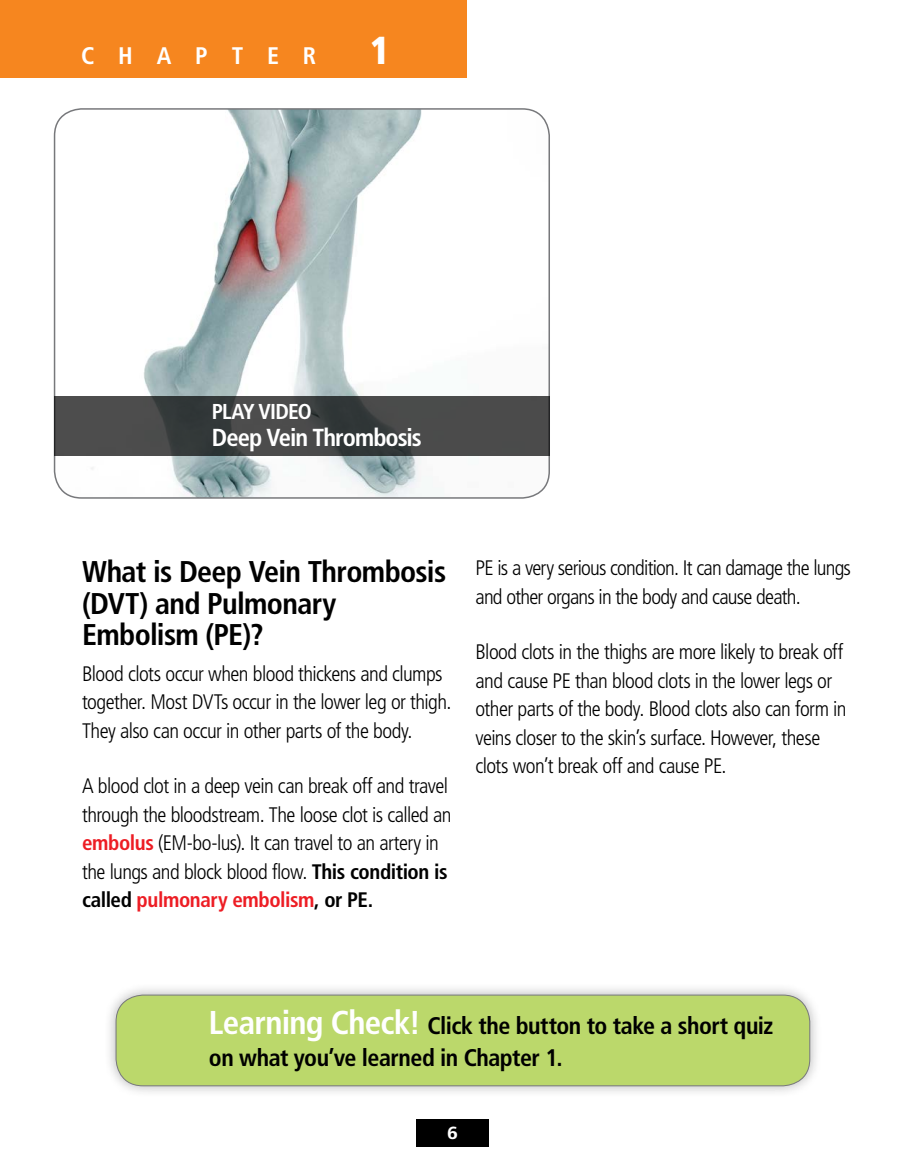
<style>
.page{position:relative;width:905px;height:1168px;background:#fff}
.page>*{position:absolute;margin:0;border:0;box-sizing:border-box;transform-origin:0 0}
.t1{font:900 condensed 39px "Frutiger";color:#fff}
.t2{font:700 condensed 30px/31.5px "Frutiger";letter-spacing:-.02em;color:#000}
.t3{font:700 condensed 24.6px "Frutiger";letter-spacing:-.04em;color:#fff}
.t4{font:700 condensed 24px/31.5px "Frutiger";letter-spacing:-.02em;color:#000}
.t5{font:700 condensed 24px "Frutiger";color:#fff}
.t6{font:700 condensed 21.6px "Frutiger";letter-spacing:-.04em;color:#fff}
.t7{font:300 condensed 21px/28.5px "Frutiger";letter-spacing:-.03em;color:#000}
.t8{font:700 17.55px "Frutiger";color:#fff;scale:1.11 1}
.s1{font-weight:700;color:#ed1d24}
.s2{font-weight:700}
.s3{font-size:33px;color:#fff}
</style>
<div class="page">
<div style="left:0;top:0;width:466px;height:77px;background:#f6861f"></div>
<div style="left:104px;top:983px;width:718px;height:115px;background:#000;opacity:.3"></div>
<div style="left:116px;top:995px;width:693px;height:91px;background:#bbd86b;border-radius:27px"></div>
<div style="left:116px;top:994px;width:694px;height:92px;border:1px solid #77787b;border-radius:27px"></div>
<img style="left:55px;top:109px;width:494px;height:389px">
<div style="left:54px;top:108px;width:496px;height:391px;border:2px solid #77787b;border-radius:27px"></div>
<svg style="left:54px;top:396px;width:495px;height:60px;background:#444646"></svg>
<div style="left:416px;top:1119px;width:72px;height:27px;background:#000"></div>
<p class="t5" style="left:81px;top:41px;width:71px">C hapter</p>
<h1 class="t1" style="left:370px;top:27px;width:22px">1</h1>
<p class="t6" style="left:212px;top:399px;width:101px">PLAY VIDEO</p>
<p class="t3" style="left:212px;top:423px;width:211px">Deep Vein Thrombosis</p>
<h2 class="t2" style="left:82px;top:556px;width:366px">What is Deep Vein Thrombosis (DVT) and Pulmonary<br>Embolism (PE)?</h2>
<p class="t7" style="left:82px;top:659px;width:371px">Blood clots occur when blood thickens and clumps together. Most DVTs occur in the lower leg or thigh.<br>They also can occur in other parts of the body.</p>
<p class="t7" style="left:82px;top:772px;width:371px">A blood clot in a deep vein can break off and travel through the bloodstream. The loose clot is called an <span class="s1">embolus</span> (EM-bo-lus). It can travel to an artery in the lungs and block blood flow. <span class="s2">This condition is called</span> <span class="s1">pulmonary embolism</span><span class="s2">, or PE.</span></p>
<p class="t7" style="left:475px;top:554px;width:377px">PE is a very serious condition. It can damage the lungs and other organs in the body and cause death.</p>
<p class="t7" style="left:475px;top:638px;width:372px">Blood clots in the thighs are more likely to break off and cause PE than blood clots in the lower legs or other parts of the body. Blood clots also can form in veins closer to the skin’s surface. However, these clots won’t break off and cause PE.</p>
<p class="t4" style="left:209px;top:1010px;width:566px"><span class="s3">Learning Check!</span> Click the button to take a short quiz on what you’ve learned in Chapter 1.</p>
<p class="t8" style="left:447px;top:1123px;width:11px">6</p>
</div>
